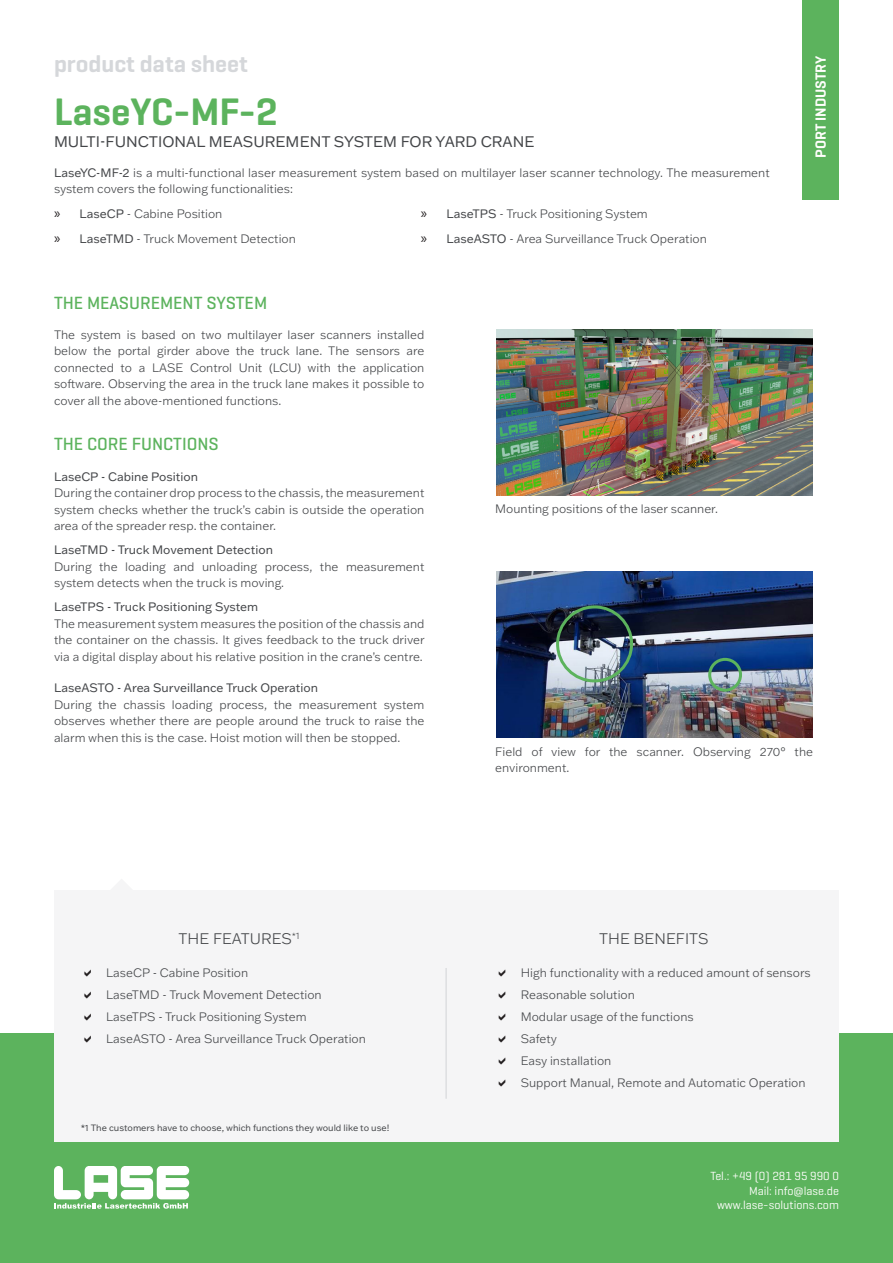
<style>
.page{position:relative;width:893px;height:1263px;background:#fff}
.page>*{position:absolute;margin:0;border:0;box-sizing:border-box;transform-origin:0 0}
.t1{font:600 39px "Geogrotesque";color:#5cb35d}
.t2{font:600 24px "Geogrotesque";color:#d5d7da}
.t3{font:500 18px "Geogrotesque";color:#5cb35d}
.t4{font:15px "Franklin Gothic ATF";color:#444649}
.t5{font:300 15px "Franklin Gothic ATF";color:#444649}
.t6{font:600 15px "Geogrotesque";color:#fffefc}
.t7{font:300 12px/16.5px "Franklin Gothic ATF";color:#444649;text-align:justify}
.t8{font:12px "Franklin Gothic ATF";color:#444649}
.t9{font:12px/14.4px "Geogrotesque";color:#fffefc;text-align:right}
.t10{font:9px "Franklin Gothic ATF";color:#444649}
.s1{font-weight:400}
.s2{font-family:"Myriad Pro";font-weight:400;font-size:15px;color:#231f20}
.s3{font-style:inherit}
</style>
<div class="page">
<div style="left:802px;top:0;width:37px;height:200px;background:#5cb35d"></div>
<div style="left:0;top:1033px;width:893px;height:230px;background:#5cb35d"></div>
<svg style="left:54px;top:1166px;width:135px;height:42px"></svg>
<div style="left:54px;top:890px;width:785px;height:252px;background:#f5f5f6"></div>
<hr style="left:446px;top:968px;width:1px;height:131px;background:#d5d7da">
<img style="left:496px;top:571px;width:316px;height:166px">
<div style="left:556px;top:605px;width:77px;height:77px;border:3px solid #5cb35d;border-radius:50%"></div>
<div style="left:708px;top:658px;width:34px;height:34px;border:3px solid #5cb35d;border-radius:50%"></div>
<img style="left:496px;top:330px;width:316px;height:166px">
<h2 class="t2" style="left:54px;top:49px;width:195px">product data sheet</h2>
<p class="t1" style="left:54px;top:87px;width:225px">LaseYC-MF-2</p>
<p class="t4" style="left:54px;top:131px;width:482px">MULTI-FUNCTIONAL MEASUREMENT SYSTEM FOR YARD CRANE</p>
<p class="t7" style="left:54px;top:164px;width:717px"><span class="s1">LaseYC-MF-2</span> is a multi-functional laser measurement system based on multilayer laser scanner technology. The measurement system covers the following functionalities:</p>
<p class="t7" style="left:54px;top:205px;width:170px"><span class="s2">»</span> <span class="s1">LaseCP</span> - Cabine Position</p>
<p class="t7" style="left:54px;top:230px;width:243px"><span class="s2">»</span> <span class="s1">LaseTMD</span> - Truck Movement Detection</p>
<p class="t7" style="left:421px;top:205px;width:229px"><span class="s2">»</span> <span class="s1">LaseTPS</span> - Truck Positioning System</p>
<p class="t7" style="left:421px;top:230px;width:288px"><span class="s2">»</span> <span class="s1">LaseASTO</span> - Area Surveillance Truck Operation</p>
<p class="t3" style="left:54px;top:291px;width:215px">THE MEASUREMENT SYSTEM</p>
<p class="t7" style="left:54px;top:326px;width:372px">The system is based on two multilayer laser scanners installed below the portal girder above the truck lane. The sensors are connected to a LASE Control Unit (LCU) with the application software. Observing the area in the truck lane makes it possible to cover all the above-mentioned functions.</p>
<p class="t3" style="left:54px;top:433px;width:166px">THE CORE FUNCTIONS</p>
<p class="t8" style="left:54px;top:468px;width:146px">LaseCP - Cabine Position</p>
<p class="t7" style="left:54px;top:484px;width:372px">During the container drop process to the chassis, the measurement system checks whether the truck’s cabin is outside the operation area of the spreader resp. the container.</p>
<p class="t8" style="left:54px;top:542px;width:220px">LaseTMD - Truck Movement Detection</p>
<p class="t7" style="left:54px;top:558px;width:372px">During the loading and unloading process, the measurement system detects when the truck is moving.</p>
<p class="t8" style="left:54px;top:599px;width:206px">LaseTPS - Truck Positioning System</p>
<p class="t7" style="left:54px;top:615px;width:372px">The measurement system measures the position of the chassis and the container on the chassis. It gives feedback to the truck driver via a digital display about his relative position in the crane’s centre.</p>
<p class="t8" style="left:54px;top:680px;width:266px">LaseASTO - Area Surveillance Truck Operation</p>
<p class="t7" style="left:54px;top:696px;width:372px">During the chassis loading process, the measurement system observes whether there are people around the truck to raise the alarm when this is the case. Hoist motion will then be stopped.</p>
<p class="t7" style="left:495px;top:500px;width:224px">Mounting positions of the laser scanner.</p>
<p class="t6" style="left:811px;top:158px;width:103px;rotate:-90deg">PORT INDUSTRY</p>
<p class="t7" style="left:495px;top:743px;width:319px">Field of view for the scanner. Observing 270° the environment.</p>
<p class="t5" style="left:179px;top:929px;width:123px">THE FEATURES<sup>*1</sup></p>
<p class="t5" style="left:599px;top:929px;width:111px">THE BENEFITS</p>
<p class="t7" style="left:521px;top:964px;width:292px">High functionality with a reduced amount of sensors</p>
<p class="t7" style="left:521px;top:986px;width:116px">Reasonable solution</p>
<p class="t7" style="left:521px;top:1008px;width:174px">Modular usage of the functions</p>
<p class="t7" style="left:521px;top:1030px;width:38px">Safety</p>
<p class="t7" style="left:521px;top:1052px;width:92px">Easy installation</p>
<p class="t7" style="left:521px;top:1074px;width:286px">Support Manual, Remote and Automatic Operation</p>
<p class="t7" style="left:106px;top:964px;width:144px">LaseCP - Cabine Position</p>
<p class="t7" style="left:106px;top:986px;width:217px">LaseTMD - Truck Movement Detection</p>
<p class="t7" style="left:106px;top:1008px;width:202px">LaseTPS - Truck Positioning System</p>
<p class="t7" style="left:106px;top:1030px;width:261px">LaseASTO - Area Surveillance Truck Operation</p>
<p class="t10" style="left:81px;top:1122px;width:310px"><span class="s3">*1</span> The customers have to choose, which functions they would like to use!</p>
<p class="t9" style="left:710px;top:1168px;width:130px">Tel.: +49 (0) 281 95 990 0<br>Mail: info@lase.de www.lase-solutions.com</p>
</div>
